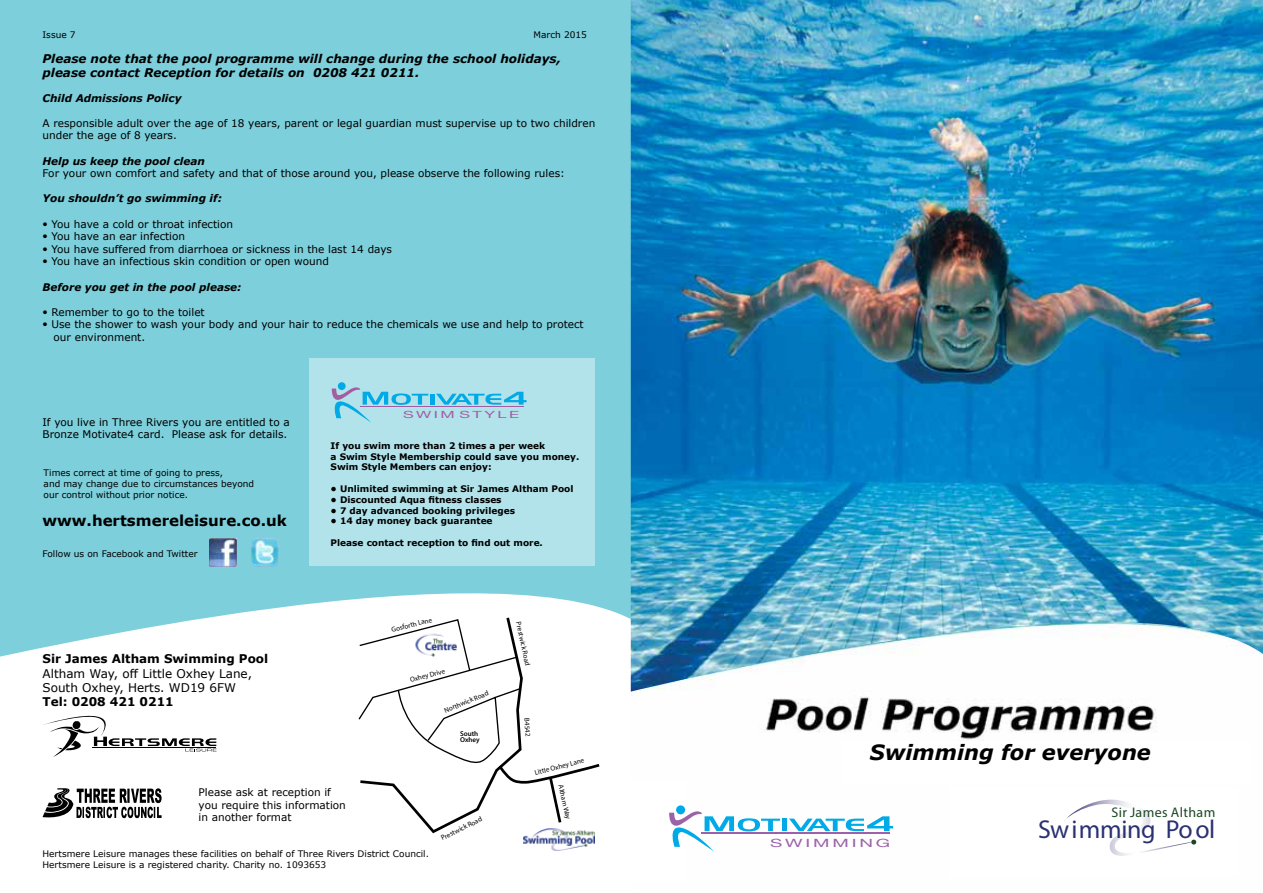
<style>
.page{position:relative;width:1263px;height:893px;background:#fff}
.page>*{position:absolute;margin:0;border:0;box-sizing:border-box;transform-origin:0 0}
.t1{font:25.95px "Myriad Pro";letter-spacing:-.01em;color:#2a3171}
.t2{font:italic 700 21px "Verdana";color:#000}
.t3{font:700 15px "Verdana";color:#000}
.t4{font:13.95px "Myriad Pro";letter-spacing:.03em;color:#1b4724}
.t5{font:italic 700 12px/14.4px "Verdana";color:#000}
.t6{font:12px/14.4px "Verdana";color:#000}
.t7{font:700 12px "Verdana";color:#000}
.t8{font:11.25px "Helvetica Neue";letter-spacing:.15em;color:#9c62a9;scale:1.67 1}
.t9{font:10.5px/12.6px "Verdana";color:#000}
.t10{font:italic 700 10.5px "Verdana";color:#000}
.t11{font:9.9px "Helvetica Neue";letter-spacing:.15em;color:#a35ea1;scale:1.67 1}
.t12{font:9px/10.8px "Verdana";color:#000}
.t13{font:700 9px/10.8px "Verdana";color:#000}
.t14{font:7.05px "Myriad Pro";color:#000}
.t15{font:600 7.05px/6.4px "Myriad Pro";color:#000}
.s1{font-family:"Helvetica Neue";font-weight:100}
</style>
<div class="page">
<div style="left:0;top:0;width:646px;height:712px;background:#7ccfdb"></div>
<svg style="left:0;top:535px;width:631px;height:177px"></svg>
<img style="left:631px;top:692px;width:526px;height:141px">
<div style="left:298px;top:607px;width:292px;height:105px;background:#fff"></div>
<div style="left:34px;top:780px;width:653px;height:102px;background:#fff"></div>
<div style="left:950px;top:787px;width:289px;height:90px;background:#fff"></div>
<svg style="left:43px;top:711px;width:174px;height:46px"></svg>
<svg style="left:1064px;top:800px;width:133px;height:56px"></svg>
<div style="left:309px;top:358px;width:286px;height:208px;background:#b3e3ea"></div>
<svg style="left:43px;top:788px;width:119px;height:31px"></svg>
<svg style="left:357px;top:615px;width:245px;height:219px"></svg>
<svg style="left:357px;top:618px;width:164px;height:150px"></svg>
<svg style="left:547px;top:774px;width:16px;height:51px"></svg>
<img style="left:524px;top:828px;width:71px;height:23px">
<img style="left:631px;top:0;width:632px;height:692px">
<div style="left:842px;top:741px;width:408px;height:41px;background:#fff"></div>
<img style="left:209px;top:539px;width:27px;height:27px">
<img style="left:251px;top:538px;width:28px;height:29px">
<div style="left:676px;top:805px;width:9px;height:9px;background:#00aae7;border-radius:50%"></div>
<svg style="left:669px;top:809px;width:111px;height:43px"></svg>
<div style="left:782px;top:819px;width:5px;height:12px;background:#00aae7"></div>
<svg style="left:789px;top:816px;width:104px;height:15px"></svg>
<hr style="left:702px;top:833px;width:188px;height:1px;background:#9c62a9">
<div style="left:338px;top:382px;width:8px;height:8px;background:#00aae7;border-radius:50%"></div>
<svg style="left:331px;top:385px;width:97px;height:38px"></svg>
<div style="left:430px;top:394px;width:5px;height:11px;background:#00aae7"></div>
<svg style="left:436px;top:392px;width:90px;height:13px"></svg>
<hr style="left:360px;top:406px;width:164px;height:1px;background:#a35ea1">
<p class="t12" style="left:43px;top:30px;width:35px">Issue 7</p>
<p class="t12" style="left:534px;top:29px;width:55px">March 2015</p>
<p class="t5" style="left:43px;top:51px;width:520px">Please note that the pool programme will change during the school holidays, please contact Reception for details on 0208 421 0211.</p>
<p class="t10" style="left:43px;top:90px;width:141px">Child Admissions Policy</p>
<p class="t9" style="left:43px;top:117px;width:554px">A responsible adult over the age of 18 years, parent or legal guardian must supervise up to two children under the age of 8 years.</p>
<p class="t10" style="left:43px;top:153px;width:164px">Help us keep the pool clean</p>
<p class="t9" style="left:43px;top:167px;width:524px">For your own comfort and safety and that of those around you, please observe the following rules:</p>
<p class="t10" style="left:43px;top:191px;width:181px">You shouldn’t go swimming if:</p>
<p class="t9" style="left:43px;top:217px;width:192px"><span class="s1">•</span> You have a cold or throat infection</p>
<p class="t9" style="left:43px;top:230px;width:144px"><span class="s1">•</span> You have an ear infection</p>
<p class="t9" style="left:43px;top:243px;width:351px"><span class="s1">•</span> You have suffered from diarrhoea or sickness in the last 14 days</p>
<p class="t9" style="left:43px;top:255px;width:288px"><span class="s1">•</span> You have an infectious skin condition or open wound</p>
<p class="t10" style="left:43px;top:279px;width:200px">Before you get in the pool please:</p>
<p class="t9" style="left:43px;top:306px;width:164px"><span class="s1">•</span> Remember to go to the toilet</p>
<p class="t9" style="left:54px;top:318px;width:532px;text-indent:-11px"><span class="s1">•</span> Use the shower to wash your body and your hair to reduce the chemicals we use and help to protect our environment.</p>
<p class="t9" style="left:43px;top:415px;width:249px">If you live in Three Rivers you are entitled to a<br>Bronze Motivate4 card. Please ask for details.</p>
<p class="t12" style="left:44px;top:467px;width:212px">Times correct at time of going to press,<br>and may change due to circumstances beyond our control without prior notice.</p>
<h3 class="t3" style="left:43px;top:510px;width:246px">www.hertsmereleisure.co.uk</h3>
<p class="t12" style="left:43px;top:548px;width:157px">Follow us on Facebook and Twitter</p>
<p class="t7" style="left:43px;top:650px;width:227px">Sir James Altham Swimming Pool</p>
<p class="t6" style="left:43px;top:666px;width:211px">Altham Way, off Little Oxhey Lane,<br>South Oxhey, Herts. WD19 6FW</p>
<p class="t7" style="left:43px;top:694px;width:133px">Tel: 0208 421 0211</p>
<p class="t11" style="left:403px;top:408px;width:71px">SWIM STYLE</p>
<p class="t13" style="left:331px;top:440px;width:250px">If you swim more than 2 times a per week<br>a Swim Style Membership could save you money.<br>Swim Style Members can enjoy:</p>
<p class="t13" style="left:331px;top:483px;width:244px">• Unlimited swimming at Sir James Altham Pool</p>
<p class="t13" style="left:331px;top:494px;width:173px">• Discounted Aqua fitness classes</p>
<p class="t13" style="left:331px;top:505px;width:186px">• 7 day advanced booking privileges</p>
<p class="t13" style="left:331px;top:516px;width:163px">• 14 day money back guarantee</p>
<p class="t13" style="left:331px;top:537px;width:214px">Please contact reception to find out more.</p>
<p class="t14" style="left:391px;top:626px;width:43px;rotate:-15deg">Gosforth Lane</p>
<p class="t14" style="left:409px;top:676px;width:37px;rotate:-15deg">Oxhey Drive</p>
<p class="t14" style="left:443px;top:706px;width:49px;rotate:-22deg">Northwick Road</p>
<p class="t15" style="left:460px;top:730px;width:21px">South<br>Oxhey</p>
<p class="t14" style="left:523px;top:621px;width:46px;rotate:78deg">Prestwick Road</p>
<p class="t14" style="left:531px;top:718px;width:20px;rotate:86deg">B4542</p>
<p class="t14" style="left:534px;top:769px;width:52px;rotate:-15deg">Little Oxhey Lane</p>
<p class="t9" style="left:199px;top:786px;width:149px">Please ask at reception if you require this information in another format</p>
<p class="t12" style="left:43px;top:849px;width:388px">Hertsmere Leisure manages these facilities on behalf of Three Rivers District Council.<br>Hertsmere Leisure is a registered charity. Charity no. 1093653</p>
<p class="t14" style="left:440px;top:834px;width:46px;rotate:-26deg">Prestwick Road</p>
<p class="t14" style="left:565px;top:784px;width:37px;rotate:77deg">Altham Way</p>
<h2 class="t2" style="left:870px;top:738px;width:282px">Swimming for everyone</h2>
<p class="t8" style="left:770px;top:835px;width:73px">SWIMMING</p>
<h3 class="t4" style="left:1111px;top:803px;width:105px">Sir James Altham</h3>
<h1 class="t1" style="left:1038px;top:813px;width:179px">Swimming Pool</h1>
</div>
